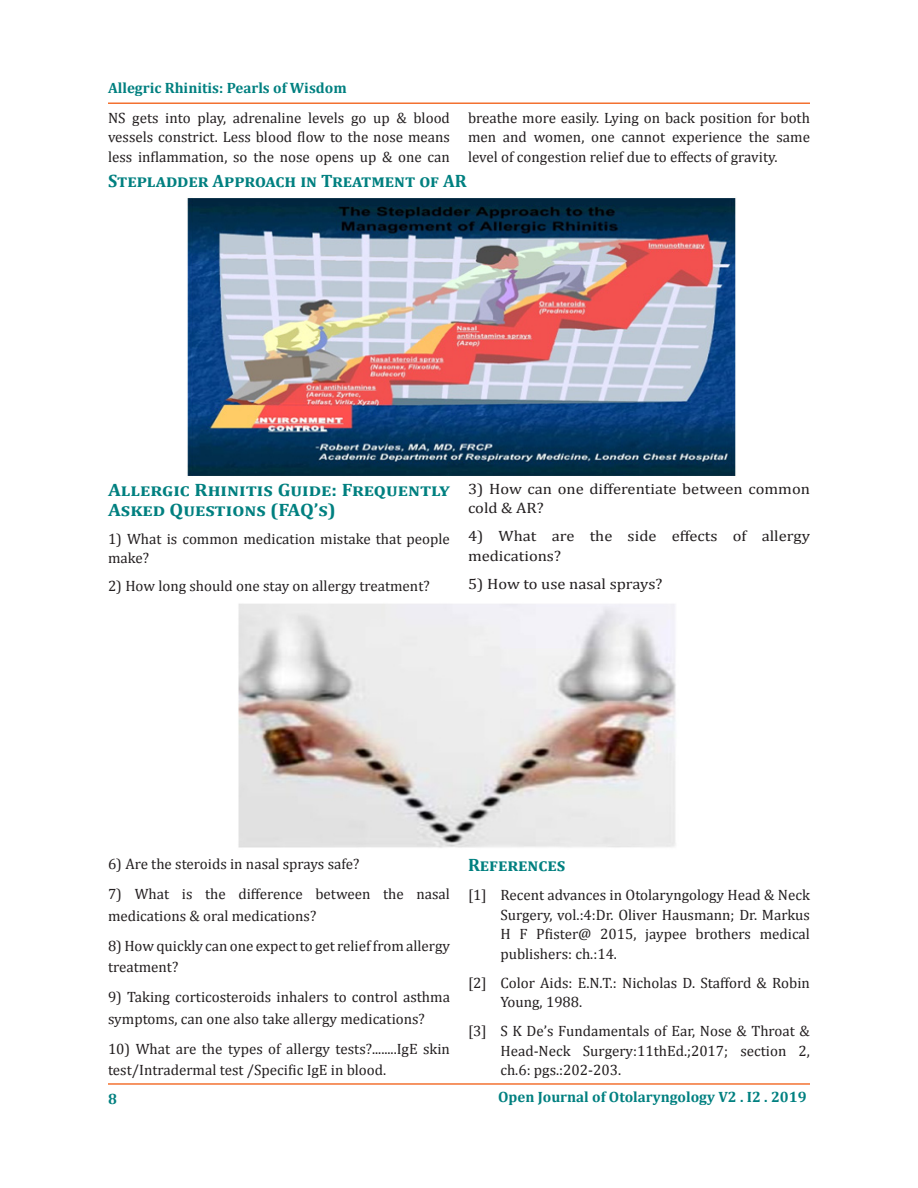
<style>
.page{position:relative;width:918px;height:1188px;background:#fff}
.page>*{position:absolute;margin:0;border:0;box-sizing:border-box;transform-origin:0 0}
.t1{font:700 18px/19.5px "Cambria";color:#008080;scale:1.1 1}
.t2{font:700 18px "Cambria";color:#008080}
.t3{font:15px/19.8px "Cambria";color:#231f20}
.t4{font:15px/19.5px "Cambria";color:#231f20;scale:1.1 1}
.t5{font:700 15px "Cambria";color:#008080}
</style>
<div class="page">
<hr style="left:108px;top:1083px;width:702px;height:2px;background:#f37232">
<hr style="left:108px;top:102px;width:702px;height:2px;background:#f37131">
<img style="left:187px;top:198px;width:549px;height:278px">
<img style="left:238px;top:603px;width:438px;height:245px">
<p class="t5" style="left:108px;top:77px;width:240px">Allegric Rhinitis: Pearls of Wisdom</p>
<p class="t3" style="left:108px;top:108px;width:344px;text-align:justify">NS gets into play, adrenaline levels go up &amp; blood vessels constrict. Less blood flow to the nose means less inflammation, so the nose opens up &amp; one can</p>
<p class="t3" style="left:468px;top:108px;width:344px;text-align:justify">breathe more easily. Lying on back position for both men and women, one cannot experience the same level of congestion relief due to effects of gravity.</p>
<p class="t2" style="left:108px;top:168px;width:360px">Stepladder Approach in Treatment of AR</p>
<p class="t1" style="left:108px;top:480px;width:312px">Allergic Rhinitis Guide: Frequently<br>Asked Questions (FAQ’s)</p>
<p class="t3" style="left:108px;top:529px;width:343px">1) What is common medication mistake that people make?</p>
<p class="t3" style="left:108px;top:576px;width:323px">2) How long should one stay on allergy treatment?</p>
<p class="t4" style="left:468px;top:479px;width:312px">3) How can one differentiate between common cold &amp; AR?</p>
<p class="t4" style="left:468px;top:526px;width:312px">4) What are the side effects of allergy medications?</p>
<p class="t4" style="left:468px;top:574px;width:178px">5) How to use nasal sprays?</p>
<p class="t3" style="left:108px;top:854px;width:253px">6) Are the steroids in nasal sprays safe?</p>
<p class="t3" style="left:108px;top:883px;width:344px;line-height:21.5px">7) What is the difference between the nasal medications &amp; oral medications?</p>
<p class="t3" style="left:108px;top:935px;width:343px;line-height:21.5px">8) How quickly can one expect to get relief from allergy treatment?</p>
<p class="t3" style="left:108px;top:986px;width:344px;line-height:21.5px">9) Taking corticosteroids inhalers to control asthma symptoms, can one also take allergy medications?</p>
<p class="t3" style="left:108px;top:1038px;width:343px;line-height:21.5px">10) What are the types of allergy tests?........IgE skin test/Intradermal test /Specific IgE in blood.</p>
<p class="t2" style="left:468px;top:852px;width:99px">References</p>
<p class="t3" style="left:500px;top:885px;width:311px;text-align:justify;text-indent:-32px">[1] Recent advances in Otolaryngology Head &amp; Neck Surgery, vol.:4:Dr. Oliver Hausmann; Dr. Markus H F Pfister@ 2015, jaypee brothers medical publishers: ch.:14.</p>
<p class="t3" style="left:500px;top:973px;width:311px;text-indent:-32px">[2] Color Aids: E.N.T.: Nicholas D. Stafford &amp; Robin<br>Young, 1988.</p>
<p class="t3" style="left:500px;top:1021px;width:311px;text-align:justify;text-indent:-32px">[3] S K De’s Fundamentals of Ear, Nose &amp; Throat &amp; Head-Neck Surgery:11thEd.;2017; section 2, ch.6: pgs.:202-203.</p>
<p class="t5" style="left:108px;top:1089px;width:10px">8</p>
<p class="t5" style="left:498px;top:1086px;width:310px">Open Journal of Otolaryngology V2 . I2 . 2019</p>
</div>
